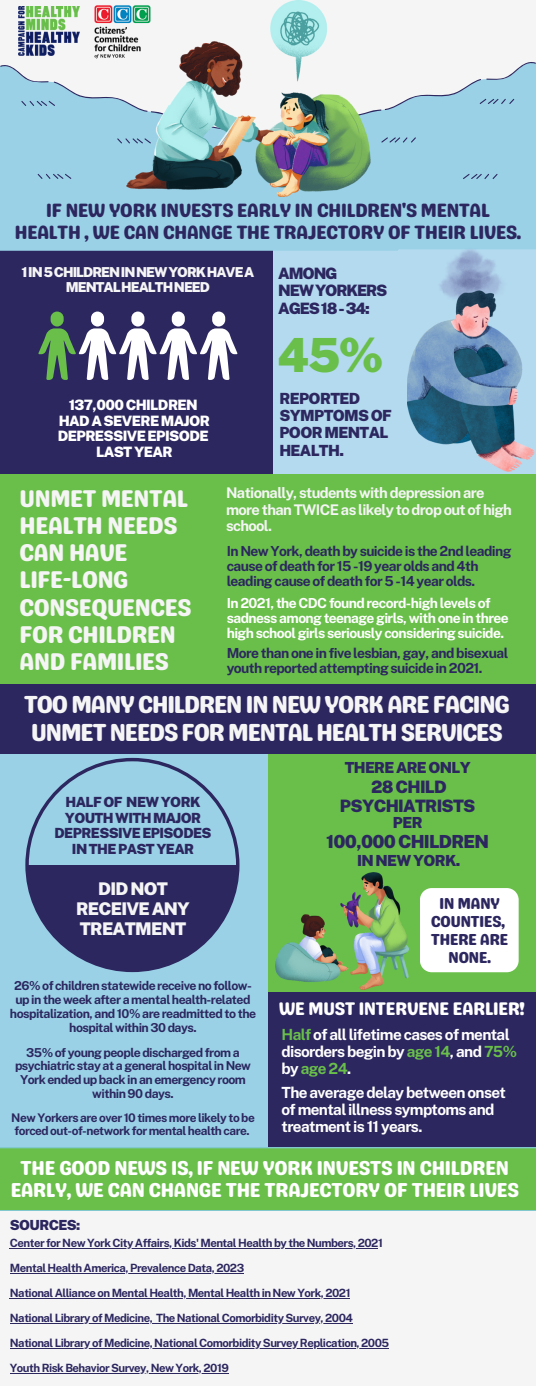
<style>
.page{position:relative;width:536px;height:1386px;background:#f5f5f5}
.page>*{position:absolute;margin:0;border:0;box-sizing:border-box;transform-origin:0 0}
.t1{font:900 47.07px "Public Sans";color:#69bf4a}
.t2{font:24.59px/27.6px "Genty Sans";letter-spacing:-.07em;color:#f5f5f5}
.t3{font:24.24px/27.2px "Genty Sans";letter-spacing:-.045em;color:#f5f5f5}
.t4{font:20.12px/22.3px "Genty Sans";letter-spacing:-.045em;color:#fff;text-align:center}
.t5{font:19.25px/21.7px "Genty Sans";letter-spacing:-.045em;color:#2c275f;text-align:center}
.t6{font:18.2px "Genty Sans";letter-spacing:-.045em;color:#fff}
.t7{font:900 18.03px "Public Sans";letter-spacing:-.045em;color:#2c275f}
.t8{font:900 17.5px/19.7px "Public Sans";letter-spacing:-.045em;color:#f5f5f5;text-align:center}
.t9{font:900 17.15px/19.1px "Public Sans";letter-spacing:-.045em;color:#2c275f;text-align:center}
.t10{font:15.92px/17.7px "Genty Sans";letter-spacing:-.045em;color:#2c275f;text-align:center}
.t11{font:900 15.66px/17.7px "Public Sans";letter-spacing:-.07em;color:#2c275f}
.t12{font:700 15.4px/17.1px "Public Sans";letter-spacing:-.045em;color:#fff}
.t13{font:900 15.4px/17.1px "Public Sans";letter-spacing:-.045em;color:#2c275f}
.t14{font:900 15.22px "Public Sans";letter-spacing:-.045em;color:#2c275f}
.t15{font:700 14.7px/16.3px "Public Sans";letter-spacing:-.045em;color:#f5f5f5}
.t16{font:900 14.35px/15.8px "Public Sans";letter-spacing:-.045em;color:#fff}
.t17{font:900 14px/15.8px "Public Sans";letter-spacing:-.045em;color:#2c275f;text-align:center}
.t18{font:900 13.91px "Public Sans";letter-spacing:-.045em;color:#2c275f}
.t19{font:700 13.83px/15px "Public Sans";letter-spacing:-.045em;color:#2c275f}
.t20{font:700 13.83px/15px "Public Sans";letter-spacing:-.045em;color:#fff}
.t21{font:900 13.74px/15px "Public Sans";letter-spacing:-.07em;color:#f5f5f5;text-align:center}
.t22{font:700 12.34px/13.8px "Public Sans";letter-spacing:-.045em;color:#2c275f;text-align:center}
.t23{font:700 11.9px/13.1px "Public Sans";letter-spacing:-.045em;color:#2c275f}
.t24{font:700 11.38px "Public Sans";letter-spacing:-.045em;color:#2c275f}
.s1{color:#69bf4a}
</style>
<div class="page">
<div style="left:276px;top:179px;width:260px;height:25px;background:#9ad1e7"></div>
<svg style="left:371px;top:62px;width:165px;height:117px;fill:#9ad1e7"></svg>
<div style="left:0;top:179px;width:276px;height:21px;background:#9ad1e7"></div>
<svg style="left:0;top:65px;width:126px;height:114px;fill:#9ad1e7"></svg>
<div style="left:268px;top:248px;width:268px;height:227px;background:#b4daef"></div>
<div style="left:0;top:246px;width:272px;height:229px;background:#2c275f"></div>
<div style="left:0;top:200px;width:535px;height:50px;background:#9ad1e7"></div>
<img style="left:126px;top:0;width:245px;height:196px">
<div style="left:0;top:474px;width:536px;height:215px;background:#69bf4a"></div>
<img style="left:407px;top:248px;width:127px;height:223px">
<img style="left:94px;top:0;width:71px;height:64px">
<img style="left:18px;top:6px;width:62px;height:49px">
<svg style="left:38px;top:312px;width:199px;height:68px"></svg>
<div style="left:266px;top:753px;width:270px;height:245px;background:#69bf4a"></div>
<div style="left:266px;top:992px;width:270px;height:160px;background:#2c275f"></div>
<div style="left:0;top:750px;width:268px;height:402px;background:#9ad1e7"></div>
<div style="left:0;top:685px;width:536px;height:69px;background:#2c275f"></div>
<img style="left:275px;top:873px;width:133px;height:116px">
<svg style="left:26px;top:758px;width:213px;height:214px"></svg>
<svg style="left:27px;top:865px;width:211px;height:105px"></svg>
<div style="left:420px;top:888px;width:98px;height:84px;background:#fff"></div>
<div style="left:0;top:1148px;width:536px;height:63px;background:#69bf4a"></div>
<hr style="left:10px;top:1248px;width:368px;height:1px;background:#2c275f">
<hr style="left:10px;top:1273px;width:234px;height:1px;background:#2c275f">
<hr style="left:10px;top:1298px;width:340px;height:1px;background:#2c275f">
<hr style="left:10px;top:1323px;width:142px;height:1px;background:#2c275f">
<hr style="left:156px;top:1323px;width:196px;height:1px;background:#2c275f">
<hr style="left:10px;top:1348px;width:378px;height:1px;background:#2c275f">
<hr style="left:10px;top:1373px;width:218px;height:1px;background:#2c275f">
<p class="t5" style="left:14px;top:200px;width:508px">IF NEW YORK INVESTS EARLY IN CHILDREN'S MENTAL<br>HEALTH , WE CAN CHANGE THE TRAJECTORY OF THEIR LIVES.</p>
<p class="t21" style="left:21px;top:264px;width:234px">1IN5CHILDRENINNEWYORKHAVEA<br>MENTALHEALTHNEED</p>
<p class="t16" style="left:69px;top:397px;width:131px">137,000CHILDREN</p>
<p class="t16" style="left:58px;top:413px;width:154px">HADASEVEREMAJOR<br>DEPRESSIVEEPISODE</p>
<p class="t16" style="left:96px;top:444px;width:78px">LASTYEAR</p>
<p class="t11" style="left:278px;top:264px;width:61px">AMONG</p>
<p class="t11" style="left:278px;top:282px;width:111px">NEWYORKERS<br>AGES18-34:</p>
<p class="t1" style="left:277px;top:327px;width:109px">45%</p>
<p class="t13" style="left:279px;top:390px;width:114px">REPORTED<br>SYMPTOMSOF<br>POORMENTAL<br>HEALTH.</p>
<p class="t3" style="left:19px;top:484px;width:170px">UNMET MENTAL<br>HEALTH NEEDS<br>CAN HAVE</p>
<p class="t3" style="left:19px;top:566px;width:174px">LIFE-LONG<br>CONSEQUENCES<br>FOR CHILDREN<br>AND FAMILIES</p>
<p class="t15" style="left:226px;top:485px;width:287px">Nationally, students with depression are more than TWICE as likely to drop out of high school.</p>
<p class="t19" style="left:227px;top:543px;width:286px">In New York, death by suicide is the 2nd leading cause of death for 15 -19 year olds and 4th leading cause of death for 5 -14 year olds.</p>
<p class="t20" style="left:227px;top:596px;width:283px">In 2021, the CDC found record-high levels of sadness among teenage girls, with one in three high school girls seriously considering suicide.</p>
<p class="t19" style="left:227px;top:646px;width:283px">More than one in five lesbian, gay, and bisexual youth reported attempting suicide in 2021.</p>
<p class="t2" style="left:24px;top:691px;width:488px">TOO MANY CHILDREN IN NEW YORK ARE FACING<br>UNMET NEEDS FOR MENTAL HEALTH SERVICES</p>
<p class="t14" style="left:345px;top:759px;width:127px">THEREAREONLY</p>
<p class="t9" style="left:340px;top:777px;width:137px">28CHILD<br>PSYCHIATRISTS</p>
<p class="t14" style="left:393px;top:814px;width:31px">PER</p>
<p class="t7" style="left:326px;top:831px;width:164px">100,000CHILDREN</p>
<p class="t14" style="left:357px;top:851px;width:105px">INNEWYORK.</p>
<p class="t17" style="left:54px;top:794px;width:159px">HALFOF NEWYORK<br>YOUTHWITHMAJOR<br>DEPRESSIVEEPISODES<br>INTHEPASTYEAR</p>
<p class="t8" style="left:76px;top:879px;width:115px">DIDNOT<br>RECEIVEANY<br>TREATMENT</p>
<p class="t10" style="left:430px;top:895px;width:76px">IN MANY<br>COUNTIES,</p>
<p class="t10" style="left:430px;top:930px;width:79px">THERE ARE<br>NONE.</p>
<p class="t22" style="left:10px;top:979px;width:248px">26% of children statewide receive no follow&shy;up in the week after a mental health-related hospitalization, and 10% are readmitted to the hospital within 30 days.</p>
<p class="t22" style="left:15px;top:1045px;width:237px">35% of young people discharged from a psychiatric stay at a general hospital in New York ended up back in an emergency room within 90 days.</p>
<p class="t23" style="left:11px;top:1111px;width:245px">New Yorkers are over 10 times more likely to be forced out-of-network for mental health care.</p>
<p class="t6" style="left:279px;top:998px;width:247px">WE MUST INTERVENE EARLIER!</p>
<p class="t12" style="left:281px;top:1025px;width:237px"><span class="s1">Half</span> of all lifetime cases of mental disorders begin by <span class="s1">age 14</span>, and <span class="s1">75% </span>by <span class="s1">age 24</span>.</p>
<p class="t12" style="left:281px;top:1084px;width:226px">The average delay between onset of mental illness symptoms and treatment is 11 years.</p>
<p class="t4" style="left:10px;top:1157px;width:510px">THE GOOD NEWS IS, IF NEW YORK INVESTS IN CHILDREN<br>EARLY, WE CAN CHANGE THE TRAJECTORY OF THEIR LIVES</p>
<p class="t18" style="left:10px;top:1217px;width:72px">SOURCES:</p>
<p class="t24" style="left:10px;top:1237px;width:374px">Center for New York City Affairs, Kids' Mental Health by the Numbers, 2021</p>
<p class="t24" style="left:10px;top:1261px;width:236px">Mental Health America, Prevalence Data, 2023</p>
<p class="t24" style="left:10px;top:1286px;width:342px">National Alliance on Mental Health, Mental Health in New York, 2021</p>
<p class="t24" style="left:10px;top:1311px;width:344px">National Library of Medicine, The National Comorbidity Survey, 2004</p>
<p class="t24" style="left:10px;top:1336px;width:381px">National Library of Medicine, National Comorbidity Survey Replication, 2005</p>
<p class="t24" style="left:10px;top:1361px;width:220px">Youth Risk Behavior Survey, New York, 2019</p>
</div>
